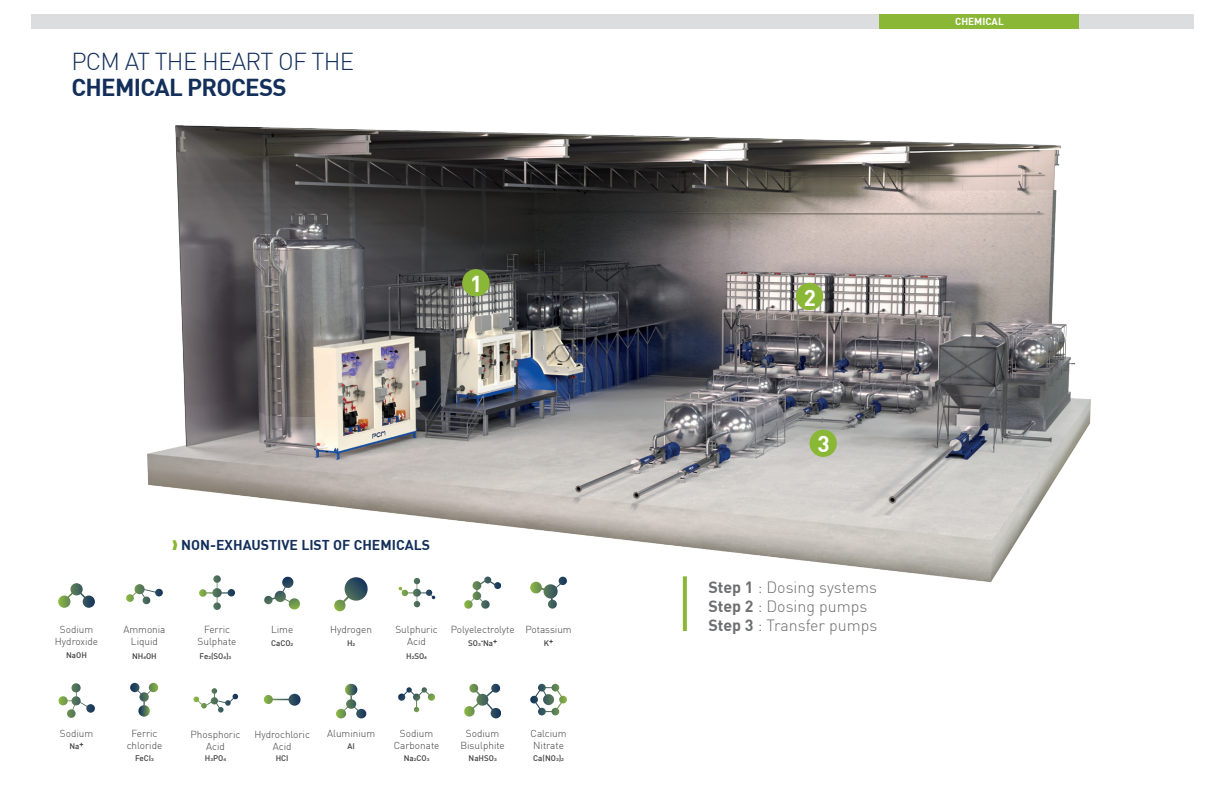
<style>
.page{position:relative;width:1224px;height:792px;background:#fff}
.page>*{position:absolute;margin:0;border:0;box-sizing:border-box;transform-origin:0 0}
.Normal_e{font:300 24px "DIN";letter-spacing:-.03em;color:#132f5a}
.Normal_e-2{font:24px "DIN Bold";letter-spacing:-.03em;color:#132f5a}
.Normal_e-3{font:22.5px "DIN Bold";color:#fff}
.t1{font:300 16px "DIN";color:#6d6e70}
.t2{font:14px "DIN Bold";color:#132f5a}
.t3{font:300 10px "DIN";color:#3e3e3f}
.t4{font:10px "DIN Bold";color:#fff}
.t5{font:500 8px "DIN";color:#3e3e3f}
.s1{font-family:"Arial";font-weight:400}
.s2{font-family:"DIN Bold";font-weight:400}
</style>
<div class="page">
<div style="left:31px;top:14px;width:1162px;height:14px;background:#dcdddf"></div>
<div style="left:879px;top:14px;width:200px;height:14px;background:#8ab836"></div>
<svg style="left:683px;top:593px;width:4px;height:38px"></svg>
<img style="left:147px;top:125px;width:944px;height:468px">
<div style="left:462px;top:269px;width:28px;height:27px;background:#8ab836;border-radius:50%"></div>
<div style="left:796px;top:283px;width:27px;height:27px;background:#8ab836;border-radius:50%"></div>
<div style="left:810px;top:430px;width:27px;height:27px;background:#8ab836;border-radius:50%"></div>
<svg style="left:58px;top:583px;width:37px;height:25px"></svg>
<svg style="left:58px;top:683px;width:37px;height:35px"></svg>
<svg style="left:264px;top:694px;width:37px;height:12px"></svg>
<svg style="left:130px;top:683px;width:28px;height:34px"></svg>
<svg style="left:193px;top:688px;width:45px;height:25px"></svg>
<svg style="left:398px;top:687px;width:37px;height:25px"></svg>
<svg style="left:336px;top:684px;width:30px;height:34px"></svg>
<svg style="left:199px;top:575px;width:36px;height:35px"></svg>
<svg style="left:264px;top:577px;width:37px;height:33px"></svg>
<svg style="left:334px;top:577px;width:35px;height:35px"></svg>
<svg style="left:530px;top:577px;width:37px;height:32px"></svg>
<svg style="left:464px;top:577px;width:37px;height:32px"></svg>
<svg style="left:399px;top:578px;width:36px;height:29px"></svg>
<svg style="left:530px;top:684px;width:37px;height:31px"></svg>
<svg style="left:464px;top:684px;width:37px;height:34px"></svg>
<svg style="left:126px;top:584px;width:37px;height:20px"></svg>
<svg style="left:173px;top:540px;width:5px;height:10px"></svg>
<p class="t4" style="left:955px;top:15px;width:50px">CHEMICAL</p>
<p class="Normal_e" style="left:71px;top:47px;width:284px">PCM AT THE HEART OF THE</p>
<p class="Normal_e-2" style="left:71px;top:72px;width:217px">CHEMICAL PROCESS</p>
<p class="Normal_e-3" style="left:470px;top:269px;width:14px">1</p>
<p class="Normal_e-3" style="left:804px;top:283px;width:14px">2</p>
<p class="Normal_e-3" style="left:817px;top:430px;width:14px">3</p>
<p class="t2" style="left:181px;top:535px;width:250px">NON-EXHAUSTIVE LIST OF CHEMICALS</p>
<p class="t3" style="left:60px;top:624px;width:35px">Sodium</p>
<p class="t3" style="left:55px;top:636px;width:45px">Hydroxide</p>
<p class="t5" style="left:66px;top:650px;width:22px">NaOH</p>
<p class="t3" style="left:123px;top:624px;width:44px">Ammonia</p>
<p class="t3" style="left:131px;top:636px;width:29px">Liquid</p>
<p class="t5" style="left:132px;top:651px;width:26px">NH<span class="s1">4</span>OH</p>
<p class="t3" style="left:204px;top:624px;width:28px">Ferric</p>
<p class="t3" style="left:198px;top:636px;width:40px">Sulphate</p>
<p class="t5" style="left:200px;top:651px;width:33px">Fe<span class="s1">2</span>(SO<span class="s1">4</span>)<span class="s1">3</span></p>
<p class="t3" style="left:271px;top:624px;width:24px">Lime</p>
<p class="t5" style="left:271px;top:638px;width:24px">CaCO<span class="s1">2</span></p>
<p class="t3" style="left:330px;top:624px;width:43px">Hydrogen</p>
<p class="t5" style="left:347px;top:638px;width:10px">H<span class="s1">2</span></p>
<p class="t3" style="left:395px;top:624px;width:44px">Sulphuric</p>
<p class="t3" style="left:407px;top:636px;width:20px">Acid</p>
<p class="t5" style="left:406px;top:651px;width:22px">H<span class="s1">2</span>SO<span class="s1">4</span></p>
<p class="t3" style="left:451px;top:624px;width:65px">Polyelectrolyte</p>
<p class="t5" style="left:468px;top:638px;width:30px">SO<span class="s1">3</span><sup>-</sup>Na<sup>+</sup></p>
<p class="t3" style="left:525px;top:624px;width:48px">Potassium</p>
<p class="t5" style="left:544px;top:638px;width:11px">K<sup>+</sup></p>
<p class="t1" style="left:708px;top:577px;width:170px"><span class="s2">Step 1</span> : Dosing systems</p>
<p class="t1" style="left:708px;top:596px;width:160px"><span class="s2">Step 2</span> : Dosing pumps</p>
<p class="t1" style="left:708px;top:615px;width:171px"><span class="s2">Step 3</span> : Transfer pumps</p>
<p class="t3" style="left:60px;top:727px;width:35px">Sodium</p>
<p class="t5" style="left:70px;top:741px;width:16px">Na<sup>+</sup></p>
<p class="t3" style="left:131px;top:727px;width:28px">Ferric</p>
<p class="t3" style="left:127px;top:739px;width:37px">chloride</p>
<p class="t5" style="left:135px;top:753px;width:20px">FeCI<span class="s1">3</span></p>
<p class="t3" style="left:191px;top:728px;width:51px">Phosphoric</p>
<p class="t3" style="left:206px;top:740px;width:20px">Acid</p>
<p class="t5" style="left:205px;top:753px;width:23px">H<span class="s1">3</span>PO<span class="s1">4</span></p>
<p class="t3" style="left:254px;top:728px;width:57px">Hydrochloric</p>
<p class="t3" style="left:273px;top:740px;width:20px">Acid</p>
<p class="t5" style="left:276px;top:753px;width:14px">HCI</p>
<p class="t3" style="left:327px;top:727px;width:50px">Aluminium</p>
<p class="t5" style="left:347px;top:741px;width:9px">AI</p>
<p class="t3" style="left:400px;top:727px;width:35px">Sodium</p>
<p class="t3" style="left:394px;top:739px;width:47px">Carbonate</p>
<p class="t5" style="left:404px;top:753px;width:27px">Na<span class="s1">2</span>CO<span class="s1">3</span></p>
<p class="t3" style="left:466px;top:727px;width:35px">Sodium</p>
<p class="t3" style="left:460px;top:739px;width:46px">Bisulphite</p>
<p class="t5" style="left:469px;top:753px;width:30px">NaHSO<span class="s1">3</span></p>
<p class="t3" style="left:531px;top:727px;width:38px">Calcium</p>
<p class="t3" style="left:533px;top:739px;width:32px">Nitrate</p>
<p class="t5" style="left:533px;top:753px;width:32px">Ca(NO<span class="s1">3</span>)<span class="s1">2</span></p>
</div>
